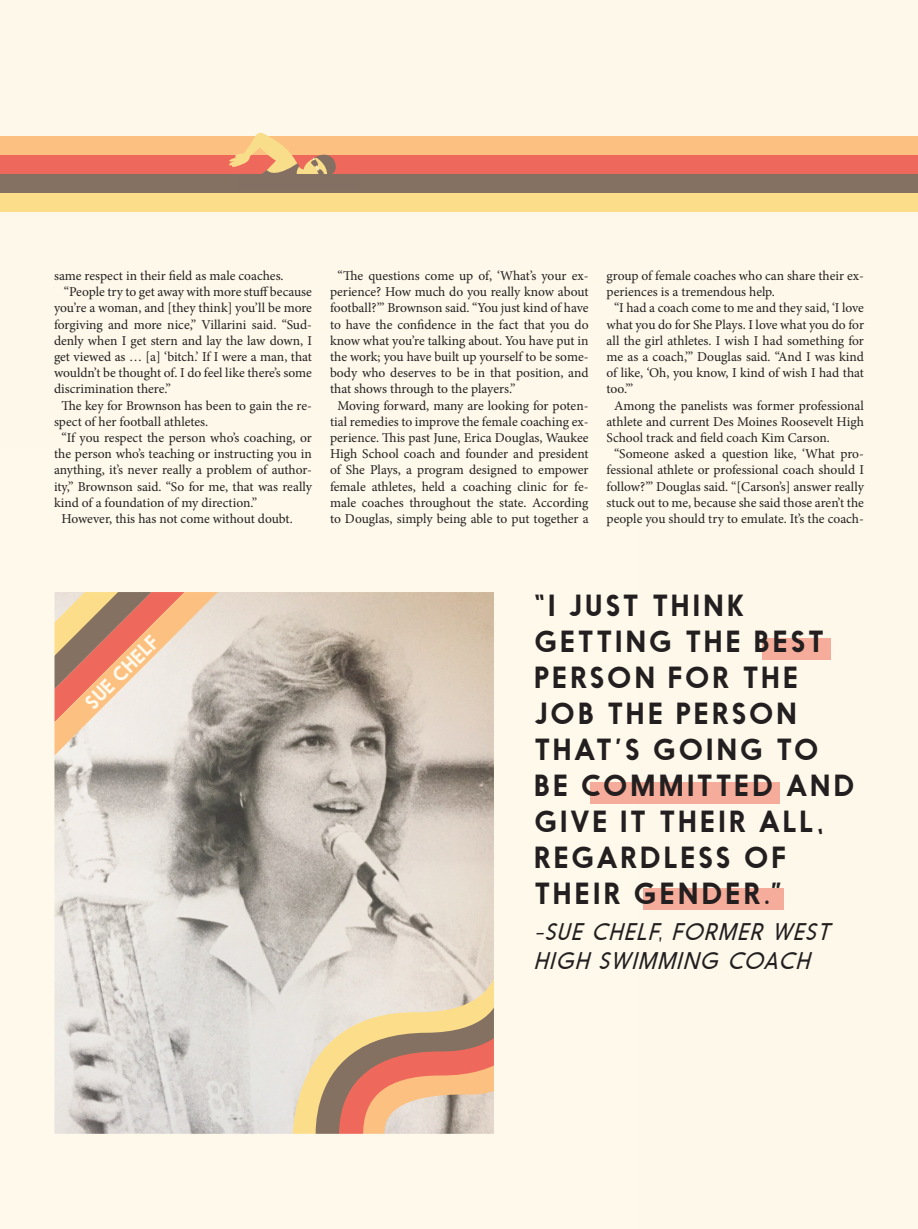
<style>
.page{position:relative;width:918px;height:1229px;background:#fff}
.page>*{position:absolute;margin:0;border:0;box-sizing:border-box;transform-origin:0 0}
.t1{font:500 28.5px/36px "Nanami";letter-spacing:.1em;color:#231f20}
.t2{font:italic 300 22.5px/28.5px "Nanami";color:#231f20}
.t3{font:500 19.5px "Nanami";color:#fef9ea}
.t4{font:13.5px/16.2px "Minion Pro";color:#231f20;text-align:justify}
</style>
<div class="page">
<div style="left:0;top:0;width:918px;height:1228px;background:#fdf8e9"></div>
<svg style="left:54px;top:592px;width:585px;height:542px"></svg>
<div style="left:762px;top:638px;width:69px;height:21px;background:#f6ac9a"></div>
<div style="left:643px;top:888px;width:140px;height:22px;background:#f6ac9a"></div>
<div style="left:591px;top:782px;width:189px;height:21px;background:#f6ac9a"></div>
<div style="left:0;top:155px;width:918px;height:19px;background:#ee695c"></div>
<div style="left:0;top:136px;width:918px;height:19px;background:#fcc080"></div>
<div style="left:0;top:188px;width:918px;height:23px;background:#fcde8a"></div>
<div style="left:0;top:174px;width:918px;height:19px;background:#847161"></div>
<svg style="left:229px;top:132px;width:107px;height:42px"></svg>
<p class="t4" style="left:54px;top:267px;width:231px">same respect in their field as male coaches.</p>
<p class="t4" style="left:54px;top:284px;width:260px;text-indent:10px">“People try to get away with more stuff because you’re a woman, and [they think] you’ll be more forgiving and more nice,” Villarini said. “Sud&shy;denly when I get stern and lay the law down, I get viewed as … [a] ‘bitch.’ If I were a man, that wouldn’t be thought of. I do feel like there’s some discrimination there.”</p>
<p class="t4" style="left:54px;top:397px;width:260px;text-indent:8px">The key for Brownson has been to gain the re&shy;spect of her football athletes.</p>
<p class="t4" style="left:54px;top:429px;width:260px;text-indent:8px">“If you respect the person who’s coaching, or the person who’s teaching or instructing you in anything, it’s never really a problem of author&shy;ity,” Brownson said. “So for me, that was really kind of a foundation of my direction.”</p>
<p class="t4" style="left:62px;top:510px;width:233px">However, this has not come without doubt.</p>
<p class="t4" style="left:330px;top:267px;width:260px;text-indent:8px">“The questions come up of, ‘What’s your ex&shy;perience? How much do you really know about football?’” Brownson said. “You just kind of have to have the confidence in the fact that you do know what you’re talking about. You have put in the work; you have built up yourself to be some&shy;body who deserves to be in that position, and that shows through to the players.”</p>
<p class="t4" style="left:330px;top:397px;width:260px;text-align:center">Moving forward, many are looking for poten&shy;tial remedies to improve the female coaching ex&shy;perience. This past June, Erica Douglas, Waukee High School coach and founder and president of She Plays, a program designed to empower female athletes, held a coaching clinic for fe&shy;male coaches throughout the state. According to Douglas, simply being able to put together a</p>
<p class="t4" style="left:607px;top:267px;width:259px">group of female coaches who can share their ex&shy;periences is a tremendous help.</p>
<p class="t4" style="left:607px;top:300px;width:259px;text-indent:8px">“I had a coach come to me and they said, ‘I love what you do for She Plays. I love what you do for all the girl athletes. I wish I had something for me as a coach,’” Douglas said. “And I was kind of like, ‘Oh, you know, I kind of wish I had that too.’”</p>
<p class="t4" style="left:607px;top:397px;width:259px;text-indent:8px">Among the panelists was former professional athlete and current Des Moines Roosevelt High School track and field coach Kim Carson.</p>
<p class="t4" style="left:607px;top:446px;width:259px;text-align:center">“Someone asked a question like, ‘What pro&shy;fessional athlete or professional coach should I follow?’” Douglas said. “[Carson’s] answer really stuck out to me, because she said those aren’t the people you should try to emulate. It’s the coach-</p>
<p class="t3" style="left:80px;top:697px;width:97px;rotate:-45deg">SUE CHELF</p>
<p class="t1" style="left:534px;top:587px;width:322px">“I JUST THINK<br>GETTING THE BEST<br>PERSON FOR THE<br>JOB THE PERSON<br>THAT’S GOING TO<br>BE COMMITTED AND<br>GIVE IT THEIR ALL,<br>REGARDLESS OF<br>THEIR GENDER.”</p>
<p class="t2" style="left:534px;top:918px;width:304px">-SUE CHELF, FORMER WEST<br>HIGH SWIMMING COACH</p>
</div>
